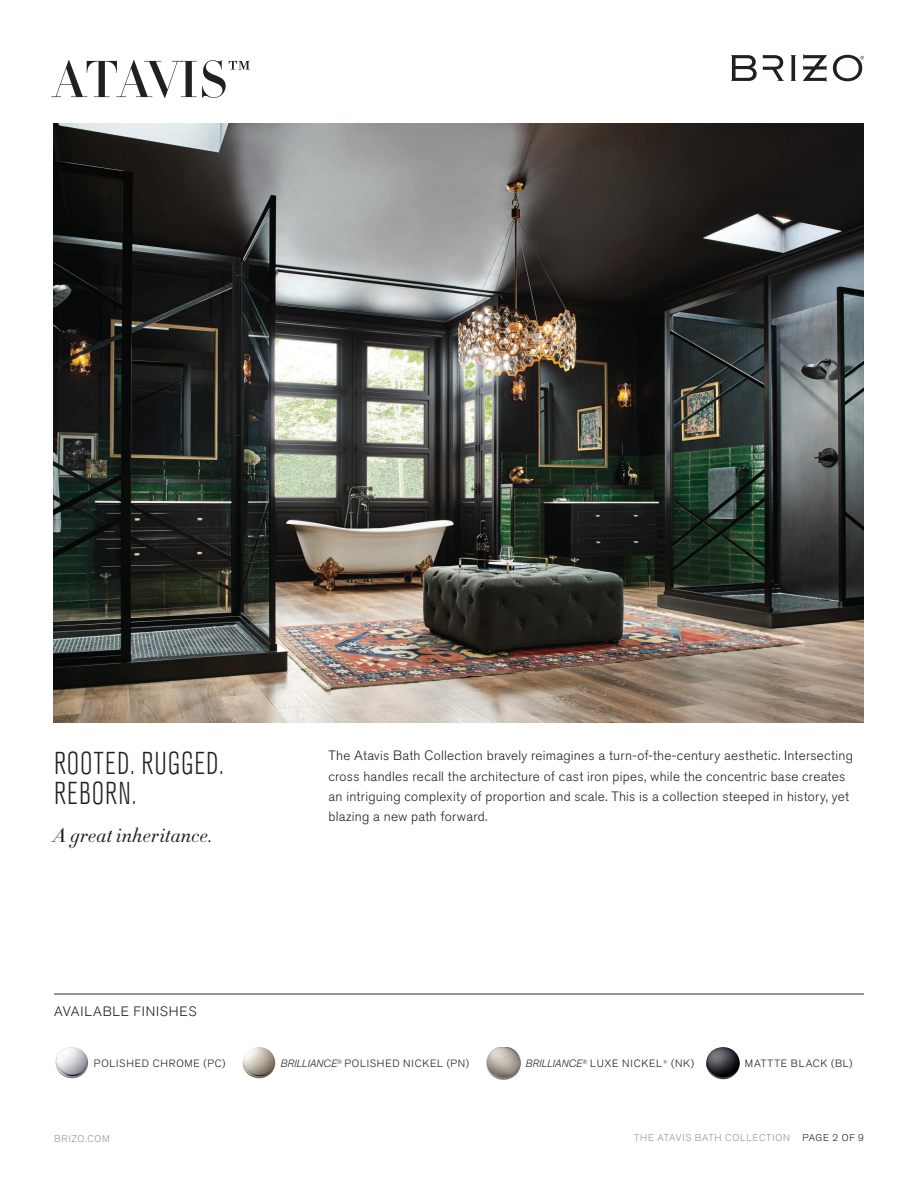
<style>
.page{position:relative;width:918px;height:1188px;background:#fff}
.page>*{position:absolute;margin:0;border:0;box-sizing:border-box;transform-origin:0 0}
.t1{font:500 51px "HTF Didot M24";letter-spacing:-.015em;color:#231f20}
.t2{font:300 condensed 31.5px/30px "Akzidenz Grotesk Std";letter-spacing:.035em;color:#231f20}
.t3{font:italic 300 19.5px "HTF Didot L11";letter-spacing:.015em;color:#231f20}
.t4{font:300 13.5px/20.2px "Akzidenz Grotesk Std";letter-spacing:.02em;color:#231f20}
.t5{font:300 13.5px "Akzidenz Grotesk Std";letter-spacing:.06em;color:#231f20}
.t6{font:300 10.5px "Akzidenz Grotesk Std";letter-spacing:.075em;color:#231f20}
.t7{font:300 9.75px "Akzidenz Grotesk Std";letter-spacing:.08em;color:#939598}
.t8{font:300 9.75px "Akzidenz Grotesk Std";letter-spacing:.075em;color:#98999a}
.t9{font:300 9.75px "Akzidenz Grotesk Std";letter-spacing:.065em;color:#231f20}
.s1{font-style:italic}
</style>
<div class="page">
<img style="left:54px;top:123px;width:810px;height:599px">
<svg style="left:731px;top:55px;width:26px;height:26px"></svg>
<svg style="left:791px;top:55px;width:5px;height:26px"></svg>
<svg style="left:803px;top:54px;width:24px;height:28px"></svg>
<svg style="left:763px;top:55px;width:21px;height:26px"></svg>
<svg style="left:833px;top:55px;width:31px;height:26px"></svg>
<hr style="left:54px;top:994px;width:810px;height:1px;background:#939598">
<img style="left:55px;top:1047px;width:33px;height:31px">
<img style="left:243px;top:1047px;width:32px;height:31px">
<img style="left:487px;top:1047px;width:34px;height:32px">
<img style="left:706px;top:1047px;width:34px;height:32px">
<h1 class="t1" style="left:52px;top:42px;width:199px">ATAVIS™</h1>
<h2 class="t2" style="left:54px;top:749px;width:171px">ROOTED. RUGGED.<br>REBORN.</h2>
<h3 class="t3" style="left:54px;top:820px;width:159px">A great inheritance.</h3>
<p class="t5" style="left:54px;top:1004px;width:144px">AVAILABLE FINISHES</p>
<p class="t4" style="left:329px;top:746px;width:526px">The Atavis Bath Collection bravely reimagines a turn-of-the-century aesthetic. Intersecting cross handles recall the architecture of cast iron pipes, while the concentric base creates an intriguing complexity of proportion and scale. This is a collection steeped in history, yet blazing a new path forward.</p>
<p class="t6" style="left:94px;top:1058px;width:133px">POLISHED CHROME (PC)</p>
<p class="t6" style="left:280px;top:1058px;width:190px"><span class="s1">BRILLIANCE</span><sup>®</sup> POLISHED NICKEL (PN)</p>
<p class="t6" style="left:526px;top:1058px;width:170px"><span class="s1">BRILLIANCE</span><sup>®</sup> LUXE NICKEL<sup>®</sup> (NK)</p>
<p class="t6" style="left:745px;top:1058px;width:109px">MATTTE BLACK (BL)</p>
<p class="t8" style="left:54px;top:1133px;width:57px">BRIZO.COM</p>
<p class="t7" style="left:634px;top:1132px;width:157px">THE ATAVIS BATH COLLECTION</p>
<p class="t9" style="left:802px;top:1132px;width:63px">PAGE 2 OF 9</p>
</div>
